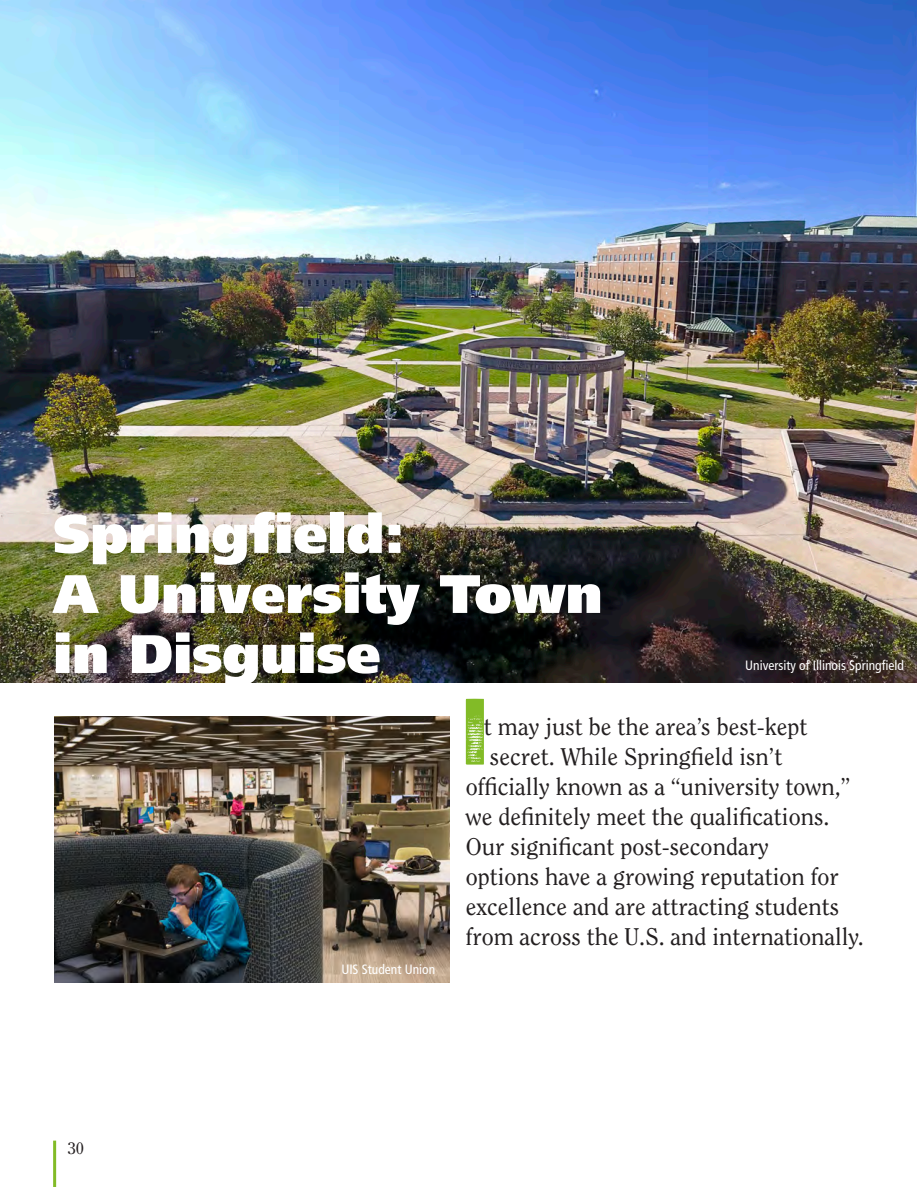
<style>
.page{position:relative;width:917px;height:1187px;background:#fff}
.page>*{position:absolute;margin:0;border:0;box-sizing:border-box;transform-origin:0 0}
.Attraction_Head{font:900 54px/60px "Frutiger LT Std";color:#fff}
.Intro_CAP{font:24px "Clearface Std";color:#231f20}
.t1{font:16.5px "Clearface Std";color:#231f20}
.t2{font:condensed 13.5px "Frutiger LT Std";color:#fff}
</style>
<div class="page">
<hr style="left:53px;top:1140px;width:3px;height:46px;background:#82bb27">
<img style="left:0;top:0;width:916px;height:682px">
<svg style="left:465px;top:698px;width:19px;height:66px"></svg>
<img style="left:55px;top:716px;width:394px;height:266px">
<p class="Attraction_Head" style="left:53px;top:503px;width:551px">Springfield:<br>A University Town in Disguise</p>
<p class="t2" style="left:745px;top:657px;width:160px">University of Illinois Springfield</p>
<p class="t1" style="left:68px;top:1137px;width:18px">30</p>
<p class="t2" style="left:341px;top:961px;width:95px">UIS Student Union</p>
<p class="Intro_CAP" style="left:484px;top:712px;width:325px">t may just be the area’s best-kept</p>
<p class="Intro_CAP" style="left:490px;top:742px;width:294px">secret. While Springfield isn’t</p>
<p class="Intro_CAP" style="left:465px;top:772px;width:386px">officially known as a “university town,”</p>
<p class="Intro_CAP" style="left:465px;top:802px;width:365px">we definitely meet the qualifications.</p>
<p class="Intro_CAP" style="left:465px;top:832px;width:304px">Our significant post-secondary</p>
<p class="Intro_CAP" style="left:465px;top:862px;width:374px">options have a growing reputation for</p>
<p class="Intro_CAP" style="left:465px;top:892px;width:375px">excellence and are attracting students</p>
<p class="Intro_CAP" style="left:465px;top:922px;width:399px">from across the U.S. and internationally.</p>
</div>
